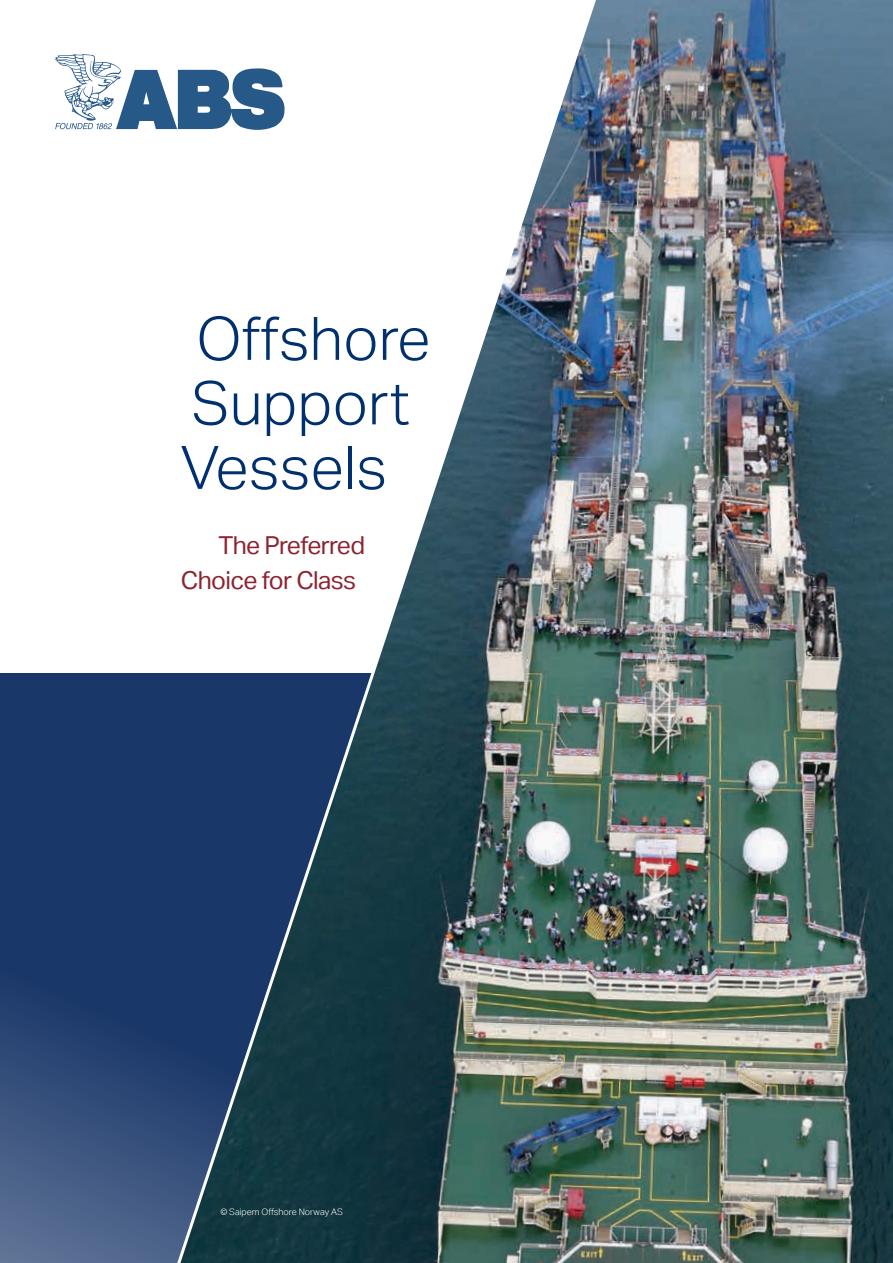
<style>
.page{position:relative;width:893px;height:1263px;background:#fff}
.page>*{position:absolute;margin:0;border:0;box-sizing:border-box;transform-origin:0 0}
.t1{font:300 60px/64.5px "Aktiv Grotesk";color:#00306d}
.t2{font:24.75px/34.5px "Aktiv Grotesk";letter-spacing:-.025em;color:#8d2431}
.t3{font:300 9px "Aktiv Grotesk";color:#fff}
</style>
<div class="page">
<svg style="left:0;top:673px;width:160px;height:590px;background:#284372"></svg>
<img style="left:600px;top:0;width:293px;height:1263px">
<svg style="left:55px;top:54px;width:105px;height:76px"></svg>
<img style="left:160px;top:0;width:440px;height:1263px">
<h1 class="t1" style="left:180px;top:306px;width:252px">Offshore<br>Support<br>Vessels</h1>
<p class="t2" style="left:181px;top:528px;width:186px;text-indent:38px">The Preferred<br>Choice for Class</p>
<p class="t3" style="left:220px;top:1206px;width:124px">© Saipem Offshore Norway AS</p>
</div>
